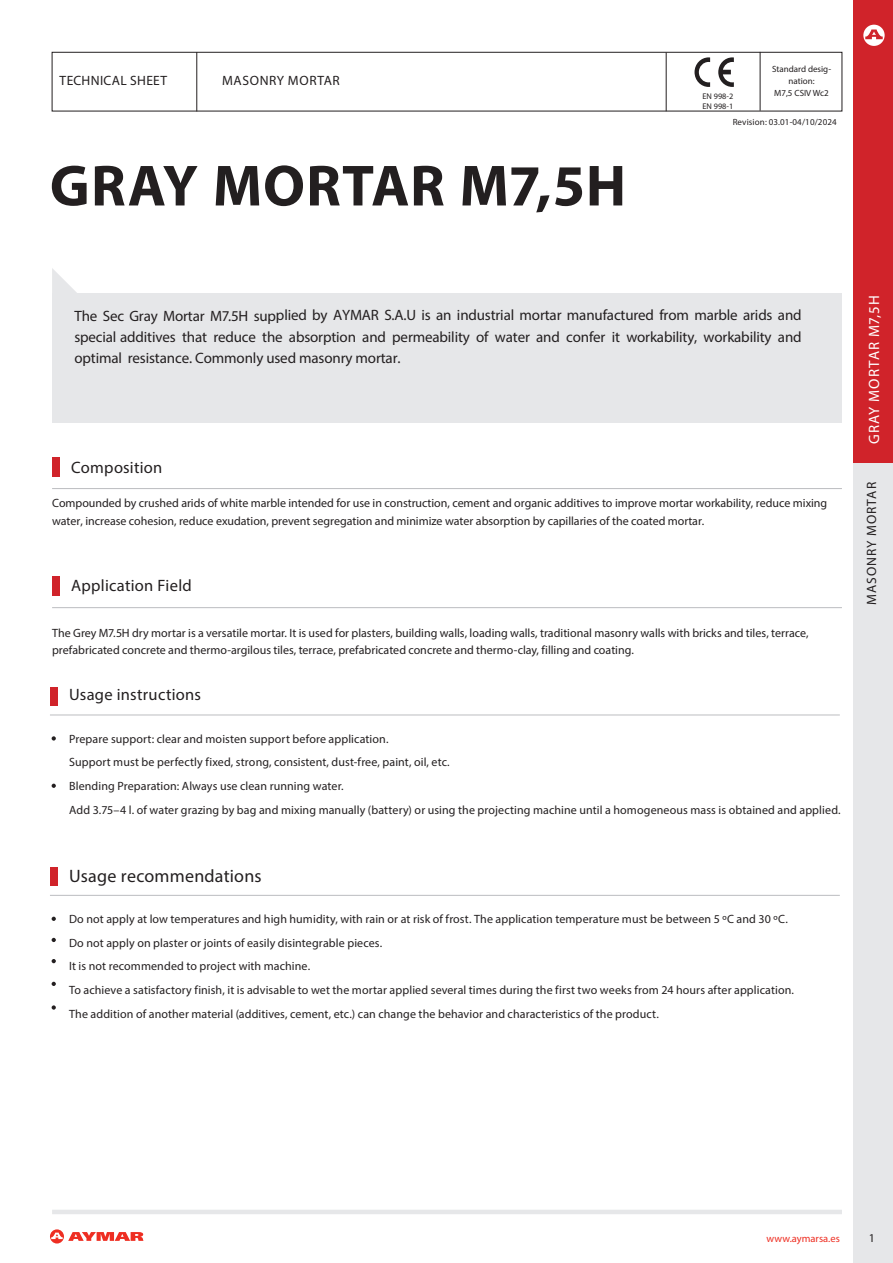
<style>
.page{position:relative;width:893px;height:1263px;background:#fff}
.page>*{position:absolute;margin:0;border:0;box-sizing:border-box;transform-origin:0 0}
.t1{font:700 58.5px "Myriad Pro";letter-spacing:.015em;color:#231f20}
.t2{font:18px "Myriad Pro";letter-spacing:.015em;color:#231f20}
.t3{font:16.5px "Myriad Pro";letter-spacing:.015em;color:#231f20}
.t4{font:15px/21.3px "Myriad Pro";letter-spacing:-.01em;color:#231f20;text-align:justify}
.t5{font:15px "Myriad Pro";letter-spacing:.07em;color:#fff}
.t6{font:13.5px "Myriad Pro";letter-spacing:.025em;color:#231f20}
.t7{font:13.5px "Myriad Pro";letter-spacing:.045em;color:#231f20}
.t8{font:13.5px "Myriad Pro";letter-spacing:.075em;color:#231f20}
.t9{font:12px/17.2px "Myriad Pro";letter-spacing:.005em;color:#231f20}
.t10{font:10.5px "Myriad Pro";color:#ee2e22}
.t11{font:9px/12px "Myriad Pro";color:#231f20;text-align:center}
.t12{font:8.25px/9.6px "Myriad Pro";color:#231f20}
</style>
<div class="page">
<div style="left:854px;top:462px;width:39px;height:801px;background:#e6e7e9"></div>
<div style="left:52px;top:293px;width:790px;height:130px;background:#e6e7e9"></div>
<div style="left:52px;top:52px;width:790px;height:59px;border:1px solid #231f20"></div>
<svg style="left:52px;top:268px;width:25px;height:25px"></svg>
<hr style="left:52px;top:607px;width:790px;height:1px;background:#bcbdc0">
<hr style="left:52px;top:488px;width:790px;height:1px;background:#bcbdc0">
<hr style="left:50px;top:715px;width:790px;height:1px;background:#bcbdc0">
<div style="left:52px;top:576px;width:8px;height:20px;background:#d0232a"></div>
<div style="left:52px;top:457px;width:8px;height:20px;background:#d0232a"></div>
<div style="left:50px;top:687px;width:7px;height:19px;background:#d0232a"></div>
<svg style="left:50px;top:1229px;width:94px;height:14px"></svg>
<hr style="left:52px;top:1210px;width:790px;height:4px;background:#e6e7e9">
<svg style="left:52px;top:736px;width:4px;height:4px"></svg>
<svg style="left:52px;top:784px;width:4px;height:4px"></svg>
<hr style="left:760px;top:52px;width:1px;height:59px;background:#231f20">
<hr style="left:666px;top:52px;width:1px;height:59px;background:#231f20">
<hr style="left:197px;top:52px;width:1px;height:59px;background:#231f20">
<hr style="left:50px;top:895px;width:790px;height:1px;background:#bcbdc0">
<div style="left:50px;top:867px;width:7px;height:19px;background:#d0232a"></div>
<svg style="left:52px;top:917px;width:4px;height:4px"></svg>
<svg style="left:52px;top:959px;width:4px;height:4px"></svg>
<svg style="left:52px;top:982px;width:4px;height:4px"></svg>
<svg style="left:52px;top:1005px;width:4px;height:5px"></svg>
<div style="left:854px;top:0;width:39px;height:462px;background:#d0232a"></div>
<svg style="left:863px;top:25px;width:22px;height:21px"></svg>
<svg style="left:52px;top:938px;width:4px;height:4px"></svg>
<svg style="left:694px;top:57px;width:16px;height:30px"></svg>
<svg style="left:718px;top:57px;width:16px;height:30px"></svg>
<p class="t6" style="left:60px;top:72px;width:109px">TECHNICAL SHEET</p>
<p class="t7" style="left:222px;top:72px;width:119px">MASONRY MORTAR</p>
<p class="t1" style="left:50px;top:148px;width:578px">GRAY MORTAR M7,5H</p>
<p class="t12" style="left:702px;top:91px;width:32px">EN 998-2<br>EN 998-1</p>
<p class="t11" style="left:772px;top:63px;width:61px">Standard desig&shy;nation:</p>
<p class="t11" style="left:774px;top:87px;width:56px">M7,5 CSIV Wc2</p>
<p class="t11" style="left:733px;top:116px;width:106px">Revision: 03.01-04/10/2024</p>
<p class="t4" style="left:74px;top:305px;width:729px">The Sec Gray Mortar M7.5H supplied by AYMAR S.A.U is an industrial mortar manufactured from marble arids and special additives that reduce the absorption and permeability of water and confer it workability, workability and optimal resistance. Commonly used masonry mortar.</p>
<p class="t3" style="left:71px;top:457px;width:93px">Composition</p>
<p class="t9" style="left:52px;top:493px;width:777px;line-height:18px">Compounded by crushed arids of white marble intended for use in construction, cement and organic additives to improve mortar workability, reduce mixing water, increase cohesion, reduce exudation, prevent segregation and minimize water absorption by capillaries of the coated mortar.</p>
<p class="t3" style="left:71px;top:575px;width:122px">Application Field</p>
<p class="t9" style="left:52px;top:624px;width:758px">The Grey M7.5H dry mortar is a versatile mortar. It is used for plasters, building walls, loading walls, traditional masonry walls with bricks and tiles, terrace, prefabricated concrete and thermo-argilous tiles, terrace, prefabricated concrete and thermo-clay, filling and coating.</p>
<p class="t3" style="left:69px;top:685px;width:133px">Usage instructions</p>
<p class="t9" style="left:69px;top:730px;width:321px">Prepare support: clear and moisten support before application.</p>
<p class="t9" style="left:69px;top:754px;width:382px">Support must be perfectly fixed, strong, consistent, dust-free, paint, oil, etc.</p>
<p class="t9" style="left:69px;top:777px;width:276px">Blending Preparation: Always use clean running water.</p>
<p class="t9" style="left:69px;top:801px;width:773px">Add 3.75–4 l. of water grazing by bag and mixing manually (battery) or using the projecting machine until a homogeneous mass is obtained and applied.</p>
<p class="t2" style="left:69px;top:865px;width:194px">Usage recommendations</p>
<p class="t9" style="left:69px;top:910px;width:720px">Do not apply at low temperatures and high humidity, with rain or at risk of frost. The application temperature must be between 5 ºC and 30 ºC.</p>
<p class="t9" style="left:69px;top:934px;width:315px">Do not apply on plaster or joints of easily disintegrable pieces.</p>
<p class="t9" style="left:69px;top:957px;width:243px">It is not recommended to project with machine.</p>
<p class="t9" style="left:69px;top:981px;width:726px">To achieve a satisfactory finish, it is advisable to wet the mortar applied several times during the first two weeks from 24 hours after application.</p>
<p class="t9" style="left:69px;top:1005px;width:591px">The addition of another material (additives, cement, etc.) can change the behavior and characteristics of the product.</p>
<p class="t5" style="left:865px;top:444px;width:150px;rotate:-90deg">GRAY MORTAR M7,5H</p>
<p class="t8" style="left:863px;top:605px;width:125px;rotate:-90deg">MASONRY MORTAR</p>
<p class="t10" style="left:767px;top:1232px;width:75px">www.aymarsa.es</p>
<p class="t9" style="left:869px;top:1229px;width:8px">1</p>
</div>
